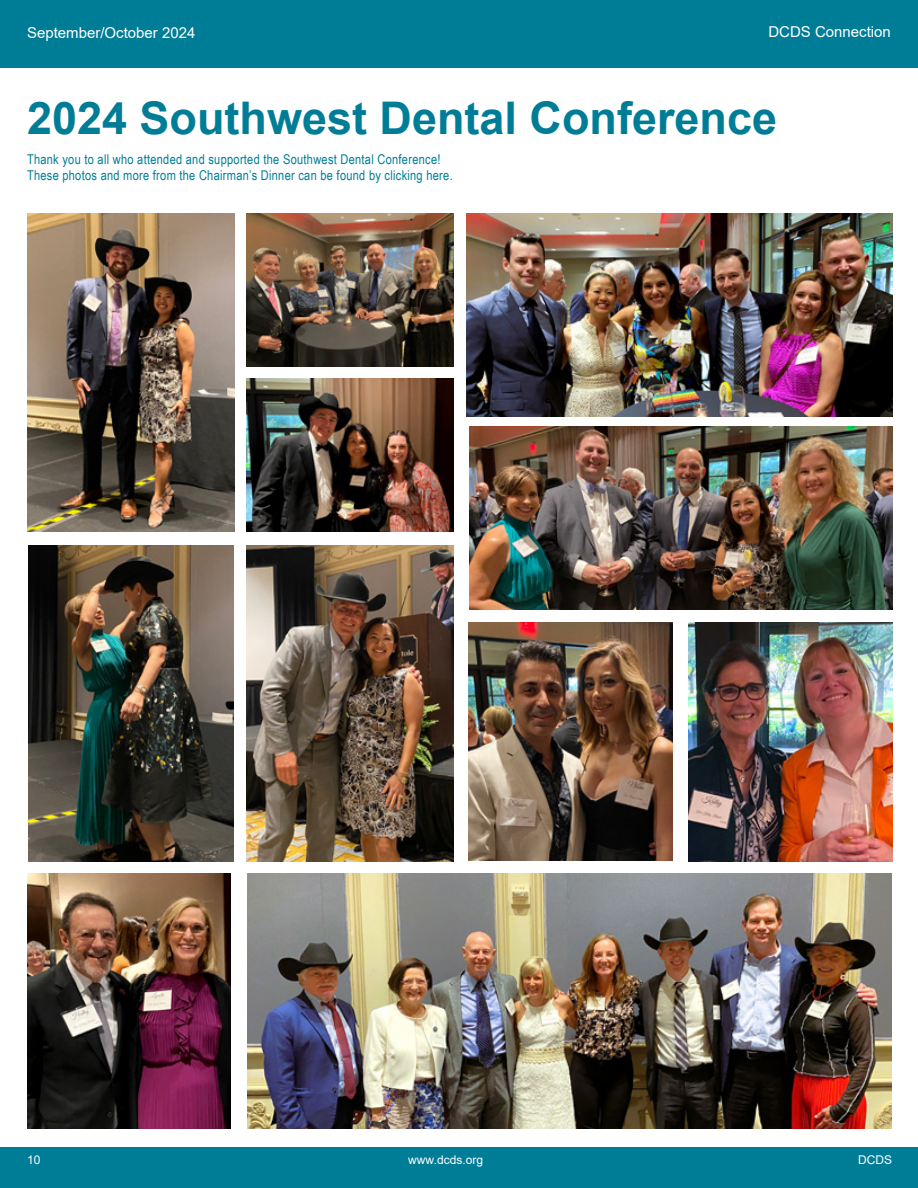
<style>
.page{position:relative;width:918px;height:1188px;background:#fff}
.page>*{position:absolute;margin:0;border:0;box-sizing:border-box;transform-origin:0 0}
.t1{font:700 45px "Arial";color:#007d96}
.t2{font:15px "Arial";color:#fff}
.t3{font:13.5px/16.2px "Arial Narrow";letter-spacing:.02em;color:#007d96}
.t4{font:12px "Arial";color:#fff}
</style>
<div class="page">
<div style="left:0;top:0;width:918px;height:60px;background:#007d96"></div>
<div style="left:0;top:51px;width:918px;height:17px;background:#007d96"></div>
<div style="left:0;top:1148px;width:918px;height:40px;background:#007d96"></div>
<img style="left:247px;top:214px;width:207px;height:153px">
<img style="left:246px;top:546px;width:208px;height:316px">
<img style="left:247px;top:873px;width:644px;height:256px">
<img style="left:27px;top:214px;width:207px;height:317px">
<img style="left:469px;top:427px;width:423px;height:183px">
<img style="left:28px;top:546px;width:206px;height:316px">
<img style="left:467px;top:214px;width:425px;height:203px">
<img style="left:469px;top:622px;width:203px;height:238px">
<img style="left:689px;top:622px;width:203px;height:240px">
<img style="left:247px;top:378px;width:207px;height:153px">
<img style="left:27px;top:873px;width:203px;height:256px">
<p class="t2" style="left:27px;top:22px;width:170px">September/October 2024</p>
<p class="t2" style="left:768px;top:22px;width:124px">DCDS Connection</p>
<h1 class="t1" style="left:27px;top:86px;width:752px">2024 Southwest Dental Conference</h1>
<p class="t3" style="left:27px;top:150px;width:427px">Thank you to all who attended and supported the Southwest Dental Conference!<br>These photos and more from the Chairman’s Dinner can be found by clicking here.</p>
<p class="t4" style="left:27px;top:1152px;width:15px">10</p>
<p class="t4" style="left:408px;top:1152px;width:76px">www.dcds.org</p>
<p class="t4" style="left:858px;top:1152px;width:35px">DCDS</p>
</div>
